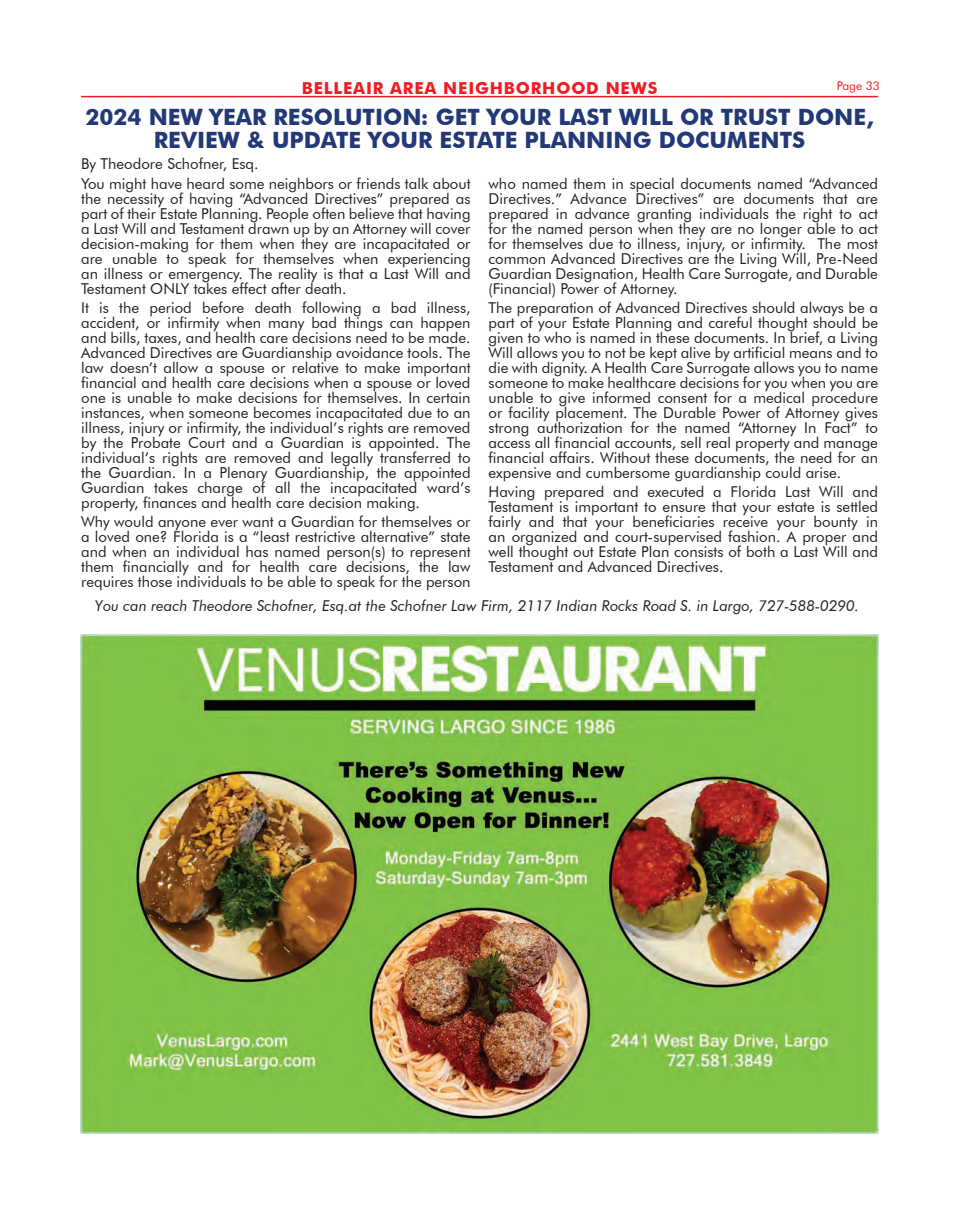
<style>
.page{position:relative;width:959px;height:1215px;background:#fff}
.page>*{position:absolute;margin:0;border:0;box-sizing:border-box;transform-origin:0 0}
.Headlines{font:700 22.5px "Futura BT";color:#233876}
.t1{font:700 16.5px "Futura BT";letter-spacing:.05em;color:#ee1d23}
.text{font:15px/15px "Futura BT";color:#231f20;text-align:justify}
.t2{font:italic 15px "Futura BT";color:#231f20}
.t3{font:12px "Futura BT";color:#ee1d23}
</style>
<div class="page">
<hr style="left:81px;top:96px;width:797px;height:1px;background:#ee1d23">
<img style="left:81px;top:634px;width:797px;height:500px">
<p class="t1" style="left:302px;top:78px;width:357px">BELLEAIR AREA NEIGHBORHOOD NEWS</p>
<p class="t3" style="left:836px;top:79px;width:44px">Page 33</p>
<p class="Headlines" style="left:85px;top:103px;width:789px">2024 NEW YEAR RESOLUTION: GET YOUR LAST WILL OR TRUST DONE,</p>
<p class="Headlines" style="left:154px;top:126px;width:653px">REVIEW &amp; UPDATE YOUR ESTATE PLANNING DOCUMENTS</p>
<p class="text" style="left:81px;top:156px;width:179px">By Theodore Schofner, Esq.</p>
<p class="text" style="left:81px;top:176px;width:391px">You might have heard some neighbors or friends talk about the necessity of having “Advanced Directives” prepared as part of their Estate Planning. People often believe that having a Last Will and Testament drawn up by an Attorney will cover decision-making for them when they are incapacitated or are unable to speak for themselves when experiencing an illness or emergency. The reality is that a Last Will and Testament ONLY takes effect after death.</p>
<p class="text" style="left:81px;top:300px;width:391px">It is the period before death following a bad illness, accident, or infirmity when many bad things can happen and bills, taxes, and health care decisions need to be made.<br>Advanced Directives are Guardianship avoidance tools. The law doesn’t allow a spouse or relative to make important financial and health care decisions when a spouse or loved one is unable to make decisions for themselves. In certain instances, when someone becomes incapacitated due to an illness, injury or infirmity, the individual’s rights are removed by the Probate Court and a Guardian is appointed. The individual’s rights are removed and legally transferred to the Guardian. In a Plenary Guardianship, the appointed Guardian takes charge of all the incapacitated ward’s property, finances and health care decision making.</p>
<p class="text" style="left:81px;top:514px;width:391px">Why would anyone ever want a Guardian for themselves or a loved one? Florida is a “least restrictive alternative” state and when an individual has named person(s) to represent them financially and for health care decisions, the law requires those individuals to be able to speak for the person</p>
<p class="text" style="left:488px;top:176px;width:391px">who named them in special documents named “Advanced Directives.” Advance Directives” are documents that are prepared in advance granting individuals the right to act for the named person when they are no longer able to act for themselves due to illness, injury, or infirmity. The most common Advanced Directives are the Living Will, Pre-Need Guardian Designation, Health Care Surrogate, and Durable (Financial) Power of Attorney.</p>
<p class="text" style="left:488px;top:300px;width:391px">The preparation of Advanced Directives should always be a part of your Estate Planning and careful thought should be given to who is named in these documents. In brief, a Living Will allows you to not be kept alive by artificial means and to die with dignity. A Health Care Surrogate allows you to name someone to make healthcare decisions for you when you are unable to give informed consent for a medical procedure or facility placement. The Durable Power of Attorney gives strong authorization for the named “Attorney In Fact” to access all financial accounts, sell real property and manage financial affairs. Without these documents, the need for an expensive and cumbersome guardianship could arise.</p>
<p class="text" style="left:488px;top:484px;width:391px">Having prepared and executed a Florida Last Will and Testament is important to ensure that your estate is settled fairly and that your beneficiaries receive your bounty in an organized and court-supervised fashion. A proper and well thought out Estate Plan consists of both a Last Will and Testament and Advanced Directives.</p>
<p class="t2" style="left:95px;top:597px;width:765px">You can reach Theodore Schofner, Esq.at the Schofner Law Firm, 2117 Indian Rocks Road S. in Largo, 727-588-0290.</p>
</div>
